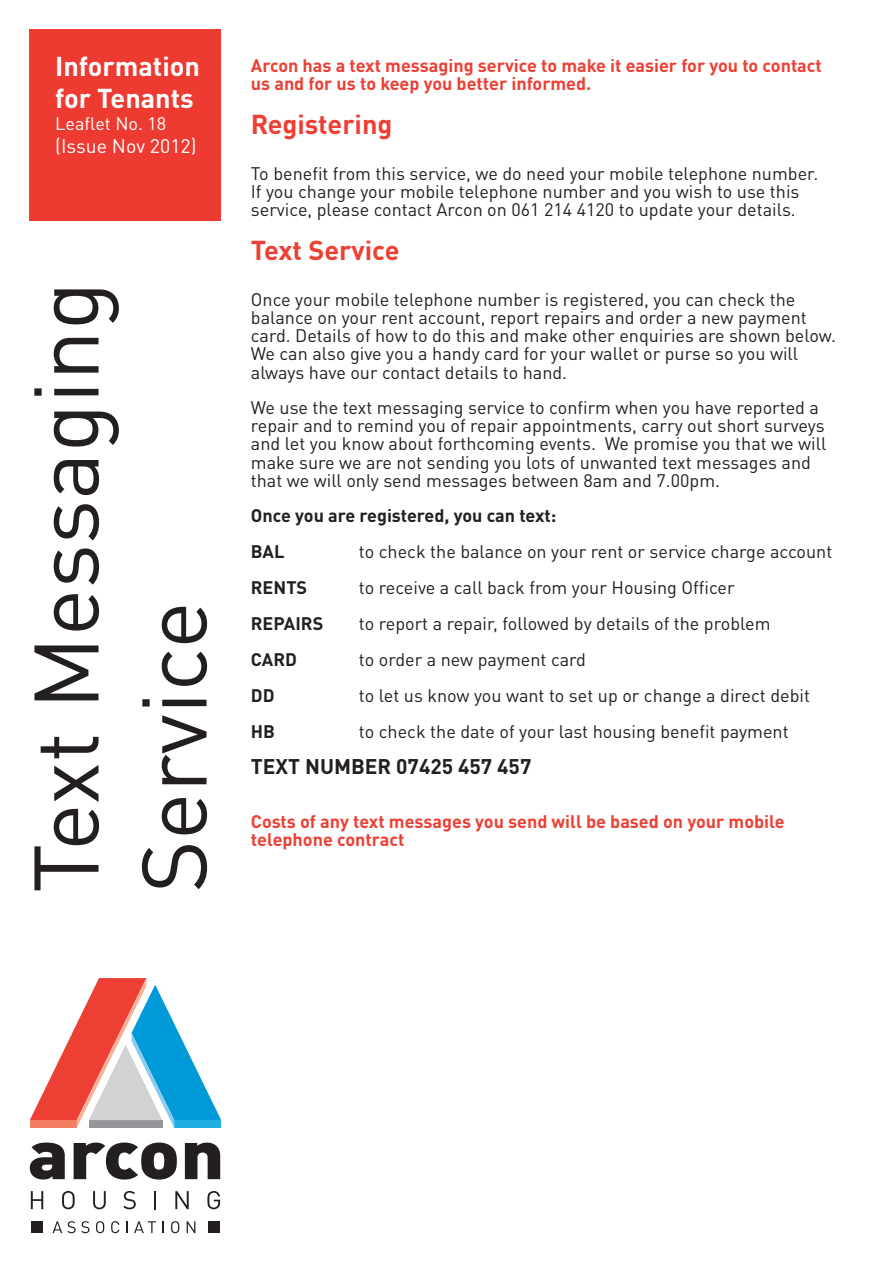
<style>
.page{position:relative;width:893px;height:1263px;background:#fff}
.page>*{position:absolute;margin:0;border:0;box-sizing:border-box;transform-origin:0 0}
.MainHeading{font:90px/108px "DINOT";color:#231f20}
.Heading1{font:700 27px "DINOT";color:#ee3f34}
.BannerHeading{font:700 27px/32.4px "DINOT";color:#fff}
.Heading2{font:700 21px "DINOT";color:#231f20}
.BannerHeading3{font:19.5px "DINOT";color:#fff}
.t1{font:18px/18.1px "DINOT";color:#231f20}
.OpeningPara{font:700 18px/18px "DINOT";color:#ee3f34}
.Heading3{font:700 18px "DINOT";color:#231f20}
.BannerHeading2{font:18px "DINOT";color:#fff}
</style>
<div class="page">
<svg style="left:30px;top:1142px;width:35px;height:37px"></svg>
<svg style="left:74px;top:1142px;width:103px;height:37px"></svg>
<svg style="left:185px;top:1142px;width:35px;height:37px"></svg>
<svg style="left:31px;top:1191px;width:12px;height:18px"></svg>
<svg style="left:62px;top:1191px;width:13px;height:18px"></svg>
<svg style="left:93px;top:1191px;width:13px;height:18px"></svg>
<svg style="left:123px;top:1191px;width:13px;height:18px"></svg>
<svg style="left:154px;top:1191px;width:2px;height:18px"></svg>
<svg style="left:175px;top:1191px;width:14px;height:18px"></svg>
<svg style="left:207px;top:1191px;width:13px;height:18px"></svg>
<div style="left:31px;top:1221px;width:12px;height:12px;background:#231f20"></div>
<div style="left:208px;top:1221px;width:12px;height:12px;background:#231f20"></div>
<svg style="left:52px;top:1221px;width:37px;height:12px"></svg>
<svg style="left:96px;top:1221px;width:8px;height:12px"></svg>
<svg style="left:111px;top:1221px;width:8px;height:12px"></svg>
<svg style="left:127px;top:1221px;width:1px;height:12px"></svg>
<svg style="left:134px;top:1221px;width:22px;height:12px"></svg>
<svg style="left:162px;top:1221px;width:2px;height:12px"></svg>
<svg style="left:171px;top:1221px;width:8px;height:12px"></svg>
<svg style="left:187px;top:1221px;width:8px;height:12px"></svg>
<svg style="left:30px;top:978px;width:191px;height:150px"></svg>
<div style="left:30px;top:30px;width:191px;height:191px;background:#ee3b32"></div>
<p class="BannerHeading" style="left:55px;top:49px;width:146px">Information for Tenants</p>
<p class="BannerHeading2" style="left:55px;top:112px;width:112px">Leaflet No. 18</p>
<p class="BannerHeading3" style="left:55px;top:134px;width:143px">(Issue Nov 2012)</p>
<p class="MainHeading" style="left:11px;top:893px;width:613px;rotate:-90deg">Text Messaging<br>Service</p>
<p class="OpeningPara" style="left:251px;top:56px;width:572px">Arcon has a text messaging service to make it easier for you to contact us and for us to keep you better informed.</p>
<p class="Heading1" style="left:251px;top:106px;width:143px">Registering</p>
<p class="t1" style="left:251px;top:164px;width:569px">To benefit from this service, we do need your mobile telephone number.<br>If you change your mobile telephone number and you wish to use this service, please contact Arcon on 061 214 4120 to update your details.</p>
<p class="Heading1" style="left:251px;top:232px;width:150px">Text Service</p>
<p class="t1" style="left:251px;top:290px;width:587px">Once your mobile telephone number is registered, you can check the balance on your rent account, report repairs and order a new payment card. Details of how to do this and make other enquiries are shown below.<br>We can also give you a handy card for your wallet or purse so you will always have our contact details to hand.</p>
<p class="t1" style="left:251px;top:398px;width:577px">We use the text messaging service to confirm when you have reported a repair and to remind you of repair appointments, carry out short surveys and let you know about forthcoming events. We promise you that we will make sure we are not sending you lots of unwanted text messages and that we will only send messages between 8am and 7.00pm.</p>
<p class="Heading3" style="left:251px;top:504px;width:307px">Once you are registered, you can text:</p>
<p class="Heading3" style="left:251px;top:540px;width:35px">BAL</p>
<p class="t1" style="left:359px;top:542px;width:475px">to check the balance on your rent or service charge account</p>
<p class="Heading3" style="left:251px;top:576px;width:58px">RENTS</p>
<p class="t1" style="left:359px;top:578px;width:377px">to receive a call back from your Housing Officer</p>
<p class="Heading3" style="left:251px;top:612px;width:74px">REPAIRS</p>
<p class="t1" style="left:359px;top:614px;width:413px">to report a repair, followed by details of the problem</p>
<p class="Heading3" style="left:251px;top:648px;width:48px">CARD</p>
<p class="t1" style="left:359px;top:650px;width:229px">to order a new payment card</p>
<p class="Heading3" style="left:251px;top:684px;width:25px">DD</p>
<p class="t1" style="left:359px;top:686px;width:453px">to let us know you want to set up or change a direct debit</p>
<p class="Heading3" style="left:251px;top:720px;width:26px">HB</p>
<p class="t1" style="left:359px;top:722px;width:431px">to check the date of your last housing benefit payment</p>
<p class="Heading2" style="left:251px;top:753px;width:282px">TEXT NUMBER 07425 457 457</p>
<p class="OpeningPara" style="left:251px;top:812px;width:535px">Costs of any text messages you send will be based on your mobile telephone contract</p>
</div>
